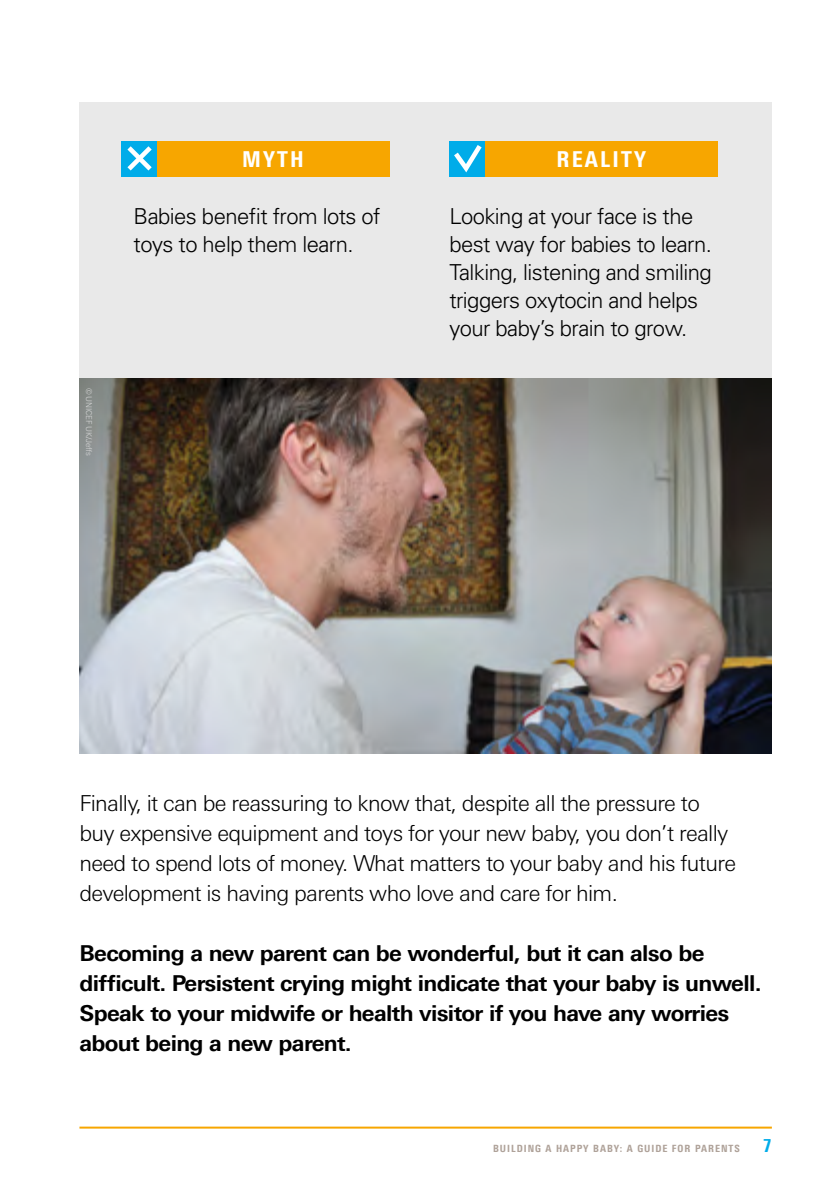
<style>
.page{position:relative;width:840px;height:1191px;background:#fff}
.page>*{position:absolute;margin:0;border:0;box-sizing:border-box;transform-origin:0 0}
.body_copy{font:300 22px/30px "Univers Next Pro";letter-spacing:-.03em;color:#000}
.body_copy-2{font:700 22px/30px "Univers Next Pro";letter-spacing:-.03em;color:#000}
.body_copy-3{font:300 22px/28px "Univers";letter-spacing:-.025em;color:#000}
.body_copy-4{font:800 condensed 22px "Univers Next Pro";letter-spacing:.1em;color:#fff}
.t1{font:800 condensed 18px "Univers Next Pro";color:#00ace9}
.t2{font:800 condensed 10px "Univers Next Pro";letter-spacing:.1em;color:#afa299}
.t3{font:300 8px "Univers Next Pro";letter-spacing:-.025em;color:#dadada}
</style>
<div class="page">
<hr style="left:79px;top:1126px;width:692px;height:2px;background:#f7a600">
<div style="left:79px;top:102px;width:692px;height:379px;background:#e9e9e9"></div>
<div style="left:121px;top:141px;width:268px;height:35px;background:#f7a600"></div>
<div style="left:449px;top:141px;width:268px;height:35px;background:#f7a600"></div>
<img style="left:79px;top:378px;width:692px;height:375px">
<div style="left:121px;top:141px;width:36px;height:35px;background:#00ace9"></div>
<svg style="left:127px;top:146px;width:25px;height:25px"></svg>
<svg style="left:449px;top:141px;width:36px;height:36px"></svg>
<p class="body_copy-4" style="left:242px;top:145px;width:63px">MYTH</p>
<p class="body_copy-4" style="left:556px;top:145px;width:91px">REALITY</p>
<p class="t3" style="left:94px;top:388px;width:70px;rotate:90deg">© UNICEF UK/Jeffs</p>
<p class="body_copy-3" style="left:133px;top:202px;width:248px">Babies benefit from lots of toys to help them learn.</p>
<p class="body_copy-3" style="left:449px;top:202px;width:264px">Looking at your face is the best way for babies to learn.<br>Talking, listening and smiling triggers oxytocin and helps your baby’s brain to grow.</p>
<p class="body_copy" style="left:79px;top:787px;width:657px">Finally, it can be reassuring to know that, despite all the pressure to buy expensive equipment and toys for your new baby, you don’t really need to spend lots of money. What matters to your baby and his future development is having parents who love and care for him.</p>
<p class="body_copy-2" style="left:79px;top:937px;width:683px">Becoming a new parent can be wonderful, but it can also be difficult. Persistent crying might indicate that your baby is unwell.<br>Speak to your midwife or health visitor if you have any worries about being a new parent.</p>
<p class="t2" style="left:493px;top:1142px;width:248px">BUILDING A HAPPY BABY: A GUIDE FOR PARENTS</p>
<p class="t1" style="left:762px;top:1135px;width:10px">7</p>
</div>
